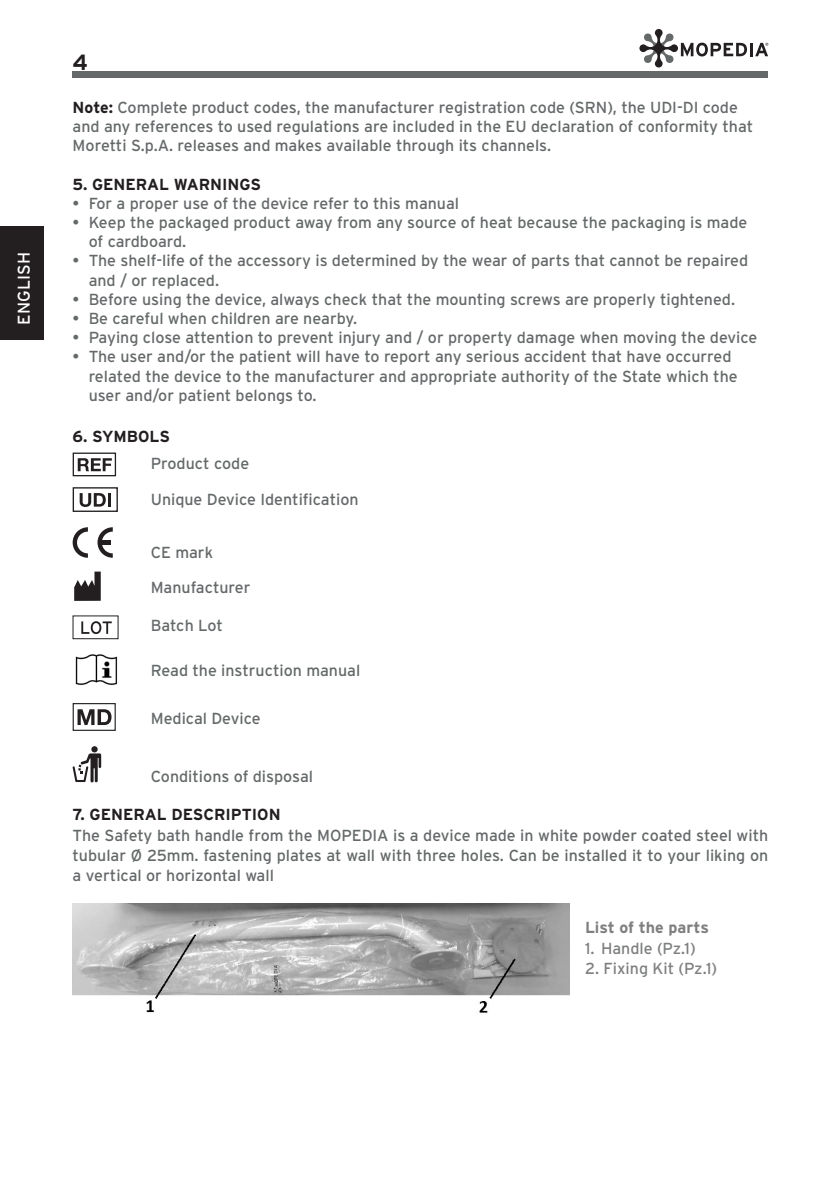
<style>
.page{position:relative;width:840px;height:1192px;background:#fff}
.page>*{position:absolute;margin:0;border:0;box-sizing:border-box;transform-origin:0 0}
.t1{font:700 22px "Interstate";color:#231f20}
.t2{font:17px "Interstate";letter-spacing:.005em;color:#fff}
.t3{font:16px/19.2px "Interstate";color:#65696a}
.t4{font:700 16px "Interstate";color:#231f20}
.t5{font:16px "Interstate";color:#7e7f80}
.t6{font:700 16px "Interstate";color:#7e7f80}
.s1{font-weight:700;color:#231f20}
</style>
<div class="page">
<div style="left:73px;top:71px;width:695px;height:7px;background:#65696a"></div>
<svg style="left:639px;top:29px;width:129px;height:39px"></svg>
<div style="left:1px;top:226px;width:43px;height:114px;background:#231f20"></div>
<svg style="left:78px;top:458px;width:34px;height:13px"></svg>
<div style="left:73px;top:452px;width:43px;height:24px;border:1px solid #231f20"></div>
<svg style="left:80px;top:493px;width:26px;height:14px"></svg>
<hr style="left:108px;top:493px;width:3px;height:14px;background:#231f20">
<div style="left:73px;top:487px;width:45px;height:25px;border:1px solid #231f20"></div>
<svg style="left:73px;top:527px;width:15px;height:31px"></svg>
<svg style="left:97px;top:527px;width:16px;height:31px"></svg>
<svg style="left:74px;top:571px;width:27px;height:30px"></svg>
<div style="left:73px;top:615px;width:45px;height:24px;border:1px solid #231f20"></div>
<svg style="left:81px;top:621px;width:31px;height:13px"></svg>
<img style="left:75px;top:654px;width:43px;height:31px">
<svg style="left:77px;top:709px;width:34px;height:16px"></svg>
<div style="left:73px;top:703px;width:43px;height:28px;border:1px solid #231f20"></div>
<div style="left:91px;top:746px;width:7px;height:6px;background:#231f20;border-radius:50%"></div>
<svg style="left:73px;top:753px;width:28px;height:29px"></svg>
<img style="left:73px;top:904px;width:496px;height:109px">
<p class="t2" style="left:14px;top:325px;width:74px;rotate:-90deg">ENGLISH</p>
<h1 class="t1" style="left:73px;top:50px;width:17px">4</h1>
<p class="t3" style="left:73px;top:97px;width:682px"><span class="s1">Note:</span> Complete product codes, the manufacturer registration code (SRN), the UDI-DI code and any references to used regulations are included in the EU declaration of conformity that<br>Moretti S.p.A. releases and makes available through its channels.</p>
<p class="t4" style="left:73px;top:175px;width:190px">5. GENERAL WARNINGS</p>
<p class="t3" style="left:73px;top:193px;width:388px">• For a proper use of the device refer to this manual</p>
<p class="t3" style="left:89px;top:213px;width:660px;text-indent:-16px">• Keep the packaged product away from any source of heat because the packaging is made of cardboard.</p>
<p class="t3" style="left:89px;top:251px;width:661px;text-indent:-16px">• The shelf-life of the accessory is determined by the wear of parts that cannot be repaired and / or replaced.</p>
<p class="t3" style="left:73px;top:289px;width:663px">• Before using the device, always check that the mounting screws are properly tightened.</p>
<p class="t3" style="left:73px;top:309px;width:286px">• Be careful when children are nearby.</p>
<p class="t3" style="left:73px;top:328px;width:686px">• Paying close attention to prevent injury and / or property damage when moving the device</p>
<p class="t3" style="left:89px;top:347px;width:650px;text-indent:-16px">• The user and/or the patient will have to report any serious accident that have occurred related the device to the manufacturer and appropriate authority of the State which the user and/or patient belongs to.</p>
<p class="t4" style="left:73px;top:427px;width:99px">6. SYMBOLS</p>
<p class="t3" style="left:151px;top:454px;width:100px">Product code</p>
<p class="t3" style="left:151px;top:489px;width:209px">Unique Device Identification</p>
<p class="t3" style="left:151px;top:542px;width:64px">CE mark</p>
<p class="t3" style="left:151px;top:578px;width:101px">Manufacturer</p>
<p class="t3" style="left:151px;top:615px;width:74px">Batch Lot</p>
<p class="t3" style="left:151px;top:660px;width:211px">Read the instruction manual</p>
<p class="t3" style="left:151px;top:708px;width:111px">Medical Device</p>
<p class="t3" style="left:151px;top:766px;width:164px">Conditions of disposal</p>
<p class="t4" style="left:73px;top:805px;width:209px">7. GENERAL DESCRIPTION</p>
<p class="t3" style="left:73px;top:824px;width:697px;line-height:20.4px;text-align:justify">The Safety bath handle from the MOPEDIA is a device made in white powder coated steel with tubular Ø 25mm. fastening plates at wall with three holes. Can be installed it to your liking on a vertical or horizontal wall</p>
<p class="t6" style="left:585px;top:919px;width:125px">List of the parts</p>
<p class="t5" style="left:585px;top:939px;width:112px">1. Handle (Pz.1)</p>
<p class="t5" style="left:585px;top:959px;width:133px">2. Fixing Kit (Pz.1)</p>
</div>
